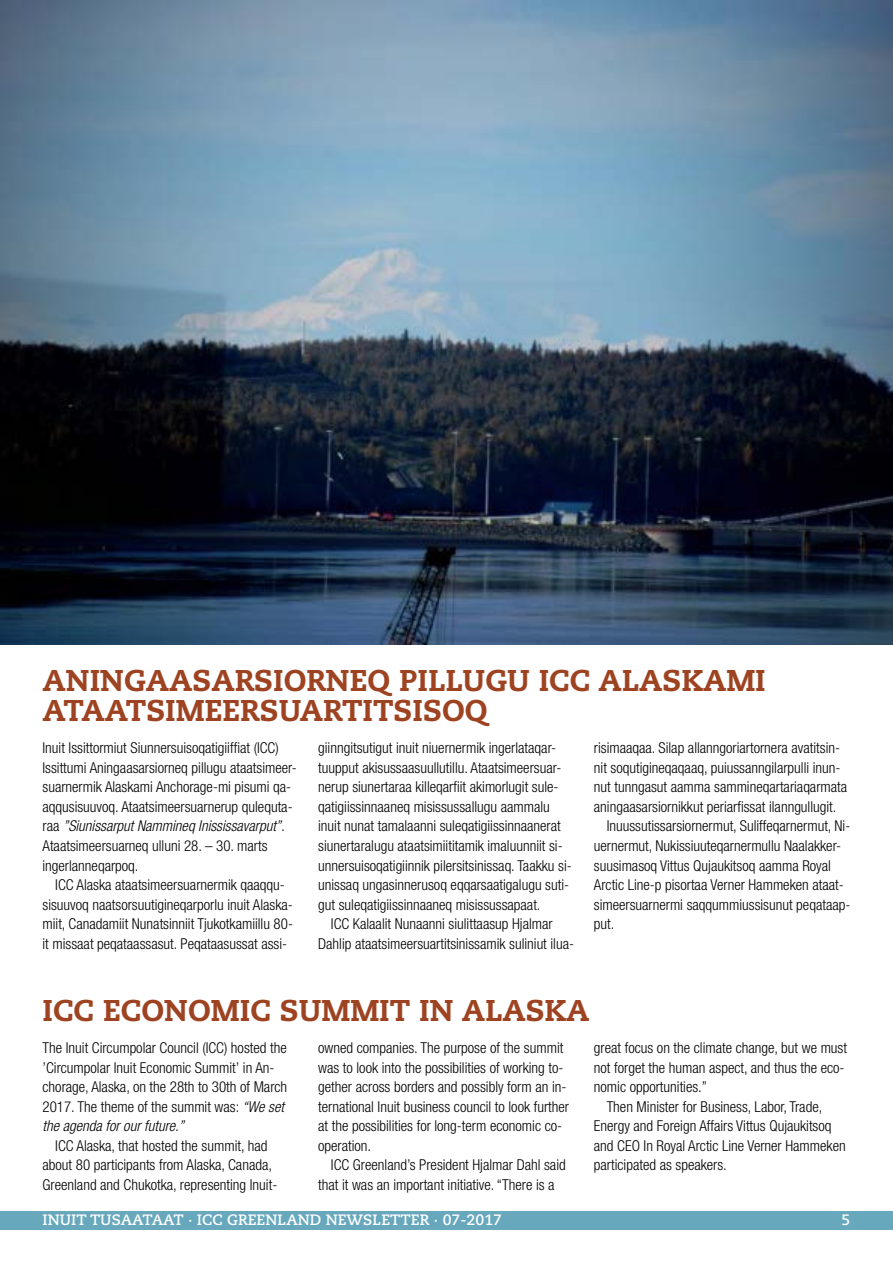
<style>
.page{position:relative;width:893px;height:1263px;background:#fff}
.page>*{position:absolute;margin:0;border:0;box-sizing:border-box;transform-origin:0 0}
.Overskrift_1{font:800 30px/30px "Caecilia LT Std";color:#9e4321}
.brød_2{font:300 condensed 15px/19.5px "Helvetica Neue LT Std";color:#000}
.Brød_1{font:300 condensed 15px/19.5px "Helvetica Neue LT Std";color:#000}
.t1{font:700 15px "Caecilia LT Std";color:#fff}
.s1{font-style:italic}
</style>
<div class="page">
<img style="left:0;top:0;width:893px;height:644px">
<div style="left:0;top:1211px;width:893px;height:19px;background:#67a8bd"></div>
<p class="Overskrift_1" style="left:43px;top:666px;width:725px">ANINGAASARSIORNEQ PILLUGU ICC ALASKAMI<br>ATAATSIMEERSUARTITSISOQ</p>
<p class="Brød_1" style="left:43px;top:738px;width:256px">Inuit Issittormiut Siunnersuisoqatigiiffiat (ICC)<br>Issittumi Aningaasarsiorneq pillugu ataatsimeer&shy;suarnermik Alaskami Anchorage-mi pisumi qa&shy;aqqusisuuvoq. Ataatsimeersuarnerup qulequta&shy;raa <span class="s1">”Siunissarput Nammineq Inississavarput”.<br></span>Ataatsimeersuarneq ulluni 28. – 30. marts ingerlanneqarpoq.</p>
<p class="brød_2" style="left:43px;top:875px;width:252px;text-align:center">ICC Alaska ataatsimeersuarnermik qaaqqu&shy;sisuuvoq naatsorsuutigineqarporlu inuit Alaska&shy;miit, Canadamiit Nunatsinniit Tjukotkamiillu 80- it missaat peqataassasut. Peqataasussat assi-</p>
<p class="brød_2" style="left:594px;top:738px;width:255px">risimaaqaa. Silap allanngoriartornera avatitsin&shy;nit soqutigineqaqaaq, puiussanngilarpulli inun&shy;nut tunngasut aamma sammineqartariaqarmata aningaasarsiornikkut periarfissat ilanngullugit.</p>
<p class="brød_2" style="left:594px;top:816px;width:258px;text-indent:13px">Inuussutissarsiornermut, Suliffeqarnermut, Ni&shy;uernermut, Nukissiuuteqarnermullu Naalakker&shy;suusimasoq Vittus Qujaukitsoq aamma Royal Arctic Line-p pisortaa Verner Hammeken ataat&shy;simeersuarnermi saqqummiussisunut peqataap&shy;put.</p>
<p class="brød_2" style="left:318px;top:738px;width:255px">giinngitsutigut inuit niuernermik ingerlataqar&shy;tuupput akisussaasuullutillu. Ataatsimeersuar&shy;nerup siunertaraa killeqarfiit akimorlugit sule&shy;qatigiissinnaaneq misissussallugu aammalu inuit nunat tamalaanni suleqatigiissinnaanerat siunertaralugu ataatsimiititamik imaluunniit si&shy;unnersuisoqatigiinnik pilersitsinissaq. Taakku si&shy;unissaq ungasinnerusoq eqqarsaatigalugu suti&shy;gut suleqatigiissinnaaneq misissussapaat.</p>
<p class="brød_2" style="left:318px;top:914px;width:256px;text-align:center">ICC Kalaalit Nunaanni siulittaasup Hjalmar<br>Dahlip ataatsimeersuartitsinissamik suliniut ilua-</p>
<p class="Overskrift_1" style="left:43px;top:996px;width:549px">ICC ECONOMIC SUMMIT IN ALASKA</p>
<p class="Brød_1" style="left:43px;top:1038px;width:246px">The Inuit Circumpolar Council (ICC) hosted the ’Circumpolar Inuit Economic Summit’ in An&shy;chorage, Alaska, on the 28th to 30th of March 2017. The theme of the summit was: <span class="s1">“We set the agenda for our future.”</span></p>
<p class="brød_2" style="left:43px;top:1135px;width:236px;text-align:center">ICC Alaska, that hosted the summit, had about 80 participants from Alaska, Canada,<br>Greenland and Chukotka, representing Inuit-</p>
<p class="brød_2" style="left:318px;top:1038px;width:252px">owned companies. The purpose of the summit was to look into the possibilities of working to&shy;gether across borders and possibly form an in&shy;ternational Inuit business council to look further at the possibilities for long-term economic co&shy;operation.</p>
<p class="brød_2" style="left:318px;top:1155px;width:249px;text-indent:13px">ICC Greenland’s President Hjalmar Dahl said that it was an important initiative. “There is a</p>
<p class="brød_2" style="left:594px;top:1038px;width:255px">great focus on the climate change, but we must not forget the human aspect, and thus the eco&shy;nomic opportunities.”</p>
<p class="brød_2" style="left:594px;top:1096px;width:253px;text-indent:13px">Then Minister for Business, Labor, Trade, Energy and Foreign Affairs Vittus Qujaukitsoq and CEO In Royal Arctic Line Verner Hammeken participated as speakers.</p>
<p class="t1" style="left:43px;top:1211px;width:461px">INUIT TUSAATAAT · ICC GREENLAND NEWSLETTER · 07-2017</p>
<p class="t1" style="left:842px;top:1211px;width:10px">5</p>
</div>
